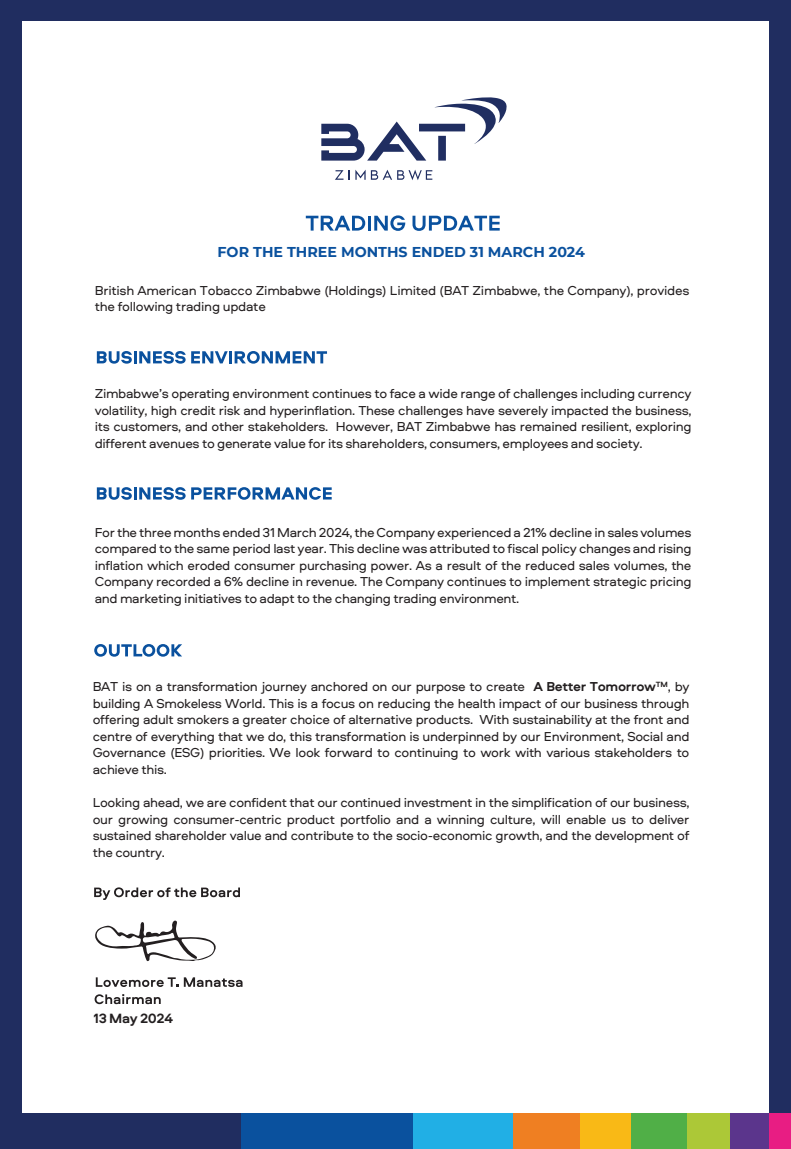
<style>
.page{position:relative;width:791px;height:1149px;background:#fff}
.page>*{position:absolute;margin:0;border:0;box-sizing:border-box;transform-origin:0 0}
.t1{font:700 14.25px "Montserrat";color:#0a519e}
.t2{font:700 13.95px "Aeroport";letter-spacing:-.025em;color:#231f20}
.t3{font:13.5px/16.5px "Aeroport";letter-spacing:-.025em;color:#231f20;text-align:justify}
.s1{font-weight:700}
</style>
<div class="page">
<div style="left:0;top:12px;width:21px;height:1136px;background:#202d60"></div>
<div style="left:770px;top:12px;width:21px;height:1136px;background:#202d60"></div>
<div style="left:769px;top:1112px;width:22px;height:36px;background:#e81d83"></div>
<div style="left:729px;top:1112px;width:40px;height:36px;background:#5b358c"></div>
<div style="left:687px;top:1112px;width:42px;height:36px;background:#acc837"></div>
<div style="left:631px;top:1112px;width:56px;height:36px;background:#50af47"></div>
<div style="left:580px;top:1112px;width:51px;height:36px;background:#f9b916"></div>
<div style="left:512px;top:1112px;width:68px;height:36px;background:#ef7f22"></div>
<div style="left:413px;top:1112px;width:99px;height:36px;background:#21afe5"></div>
<div style="left:241px;top:1112px;width:172px;height:36px;background:#0a519e"></div>
<div style="left:0;top:1112px;width:241px;height:36px;background:#202d60"></div>
<div style="left:0;top:0;width:791px;height:21px;background:#202d60"></div>
<svg style="left:96px;top:977px;width:146px;height:9px"></svg>
<svg style="left:95px;top:994px;width:66px;height:9px"></svg>
<svg style="left:306px;top:216px;width:59px;height:14px"></svg>
<hr style="left:368px;top:216px;width:3px;height:14px;background:#0a519e">
<svg style="left:374px;top:215px;width:31px;height:16px"></svg>
<svg style="left:412px;top:216px;width:88px;height:15px"></svg>
<svg style="left:97px;top:351px;width:230px;height:12px"></svg>
<svg style="left:97px;top:487px;width:235px;height:12px"></svg>
<svg style="left:94px;top:644px;width:88px;height:12px"></svg>
<svg style="left:94px;top:887px;width:146px;height:12px"></svg>
<svg style="left:321px;top:97px;width:186px;height:63px"></svg>
<svg style="left:335px;top:170px;width:8px;height:10px"></svg>
<svg style="left:349px;top:170px;width:83px;height:10px"></svg>
<svg style="left:95px;top:920px;width:121px;height:40px"></svg>
<p class="t1" style="left:218px;top:242px;width:369px">FOR THE THREE MONTHS ENDED 31 MARCH 2024</p>
<p class="t3" style="left:95px;top:281px;width:596px">British American Tobacco Zimbabwe (Holdings) Limited (BAT Zimbabwe, the Company), provides the following trading update</p>
<p class="t3" style="left:95px;top:384px;width:598px">Zimbabwe’s operating environment continues to face a wide range of challenges including currency volatility, high credit risk and hyperinflation. These challenges have severely impacted the business, its customers, and other stakeholders. However, BAT Zimbabwe has remained resilient, exploring different avenues to generate value for its shareholders, consumers, employees and society.</p>
<p class="t3" style="left:95px;top:523px;width:598px">For the three months ended 31 March 2024, the Company experienced a 21% decline in sales volumes compared to the same period last year. This decline was attributed to fiscal policy changes and rising inflation which eroded consumer purchasing power. As a result of the reduced sales volumes, the Company recorded a 6% decline in revenue. The Company continues to implement strategic pricing and marketing initiatives to adapt to the changing trading environment.</p>
<p class="t3" style="left:93px;top:677px;width:598px">BAT is on a transformation journey anchored on our purpose to create <span class="s1">A Better Tomorrow</span><sup>TM</sup>, by building A Smokeless World. This is a focus on reducing the health impact of our business through offering adult smokers a greater choice of alternative products. With sustainability at the front and centre of everything that we do, this transformation is underpinned by our Environment, Social and Governance (ESG) priorities. We look forward to continuing to work with various stakeholders to achieve this.</p>
<p class="t3" style="left:93px;top:793px;width:598px">Looking ahead, we are confident that our continued investment in the simplification of our business, our growing consumer-centric product portfolio and a winning culture, will enable us to deliver sustained shareholder value and contribute to the socio-economic growth, and the development of the country.</p>
<p class="t2" style="left:93px;top:1007px;width:81px">13 May 2024</p>
</div>
